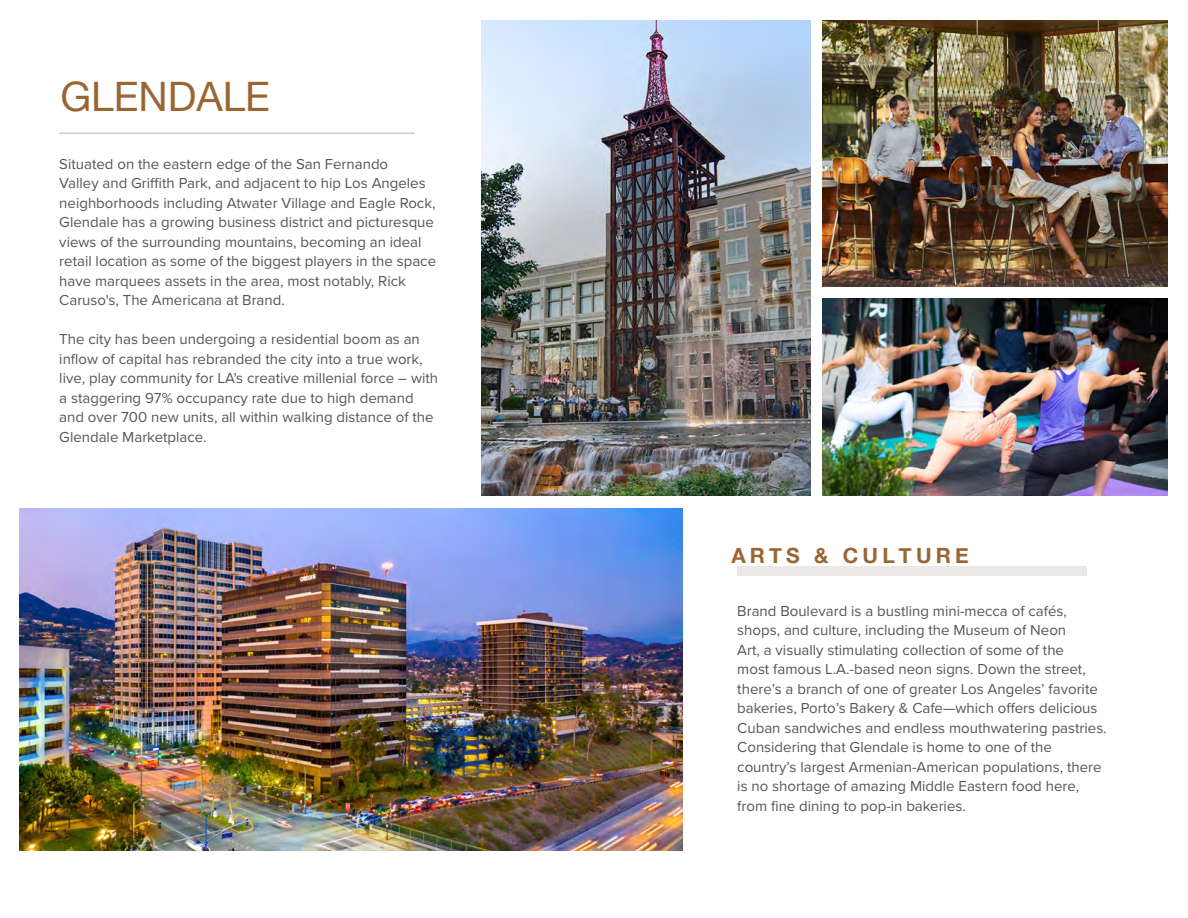
<style>
.page{position:relative;width:1188px;height:918px;background:#fff}
.page>*{position:absolute;margin:0;border:0;box-sizing:border-box;transform-origin:0 0}
.t1{font:40.65px "Helvetica Neue";color:#963}
.t2{font:700 21px "Helvetica Neue";letter-spacing:.2em;color:#963}
.t3{font:15px/19.5px "Proxima Nova";color:#54565b}
.t4{font:15px/19.5px "Proxima Nova";color:#53565a}
</style>
<div class="page">
<hr style="left:59px;top:133px;width:356px;height:1px;background:#ceccca">
<div style="left:737px;top:567px;width:350px;height:9px;background:#eae9e8"></div>
<img style="left:822px;top:20px;width:346px;height:266px">
<img style="left:823px;top:298px;width:345px;height:198px">
<img style="left:20px;top:508px;width:663px;height:342px">
<img style="left:482px;top:20px;width:328px;height:476px">
<p class="t1" style="left:60px;top:68px;width:211px">GLENDALE</p>
<p class="t3" style="left:59px;top:153px;width:378px">Situated on the eastern edge of the San Fernando<br>Valley and Griffith Park, and adjacent to hip Los Angeles neighborhoods including Atwater Village and Eagle Rock, Glendale has a growing business district and picturesque views of the surrounding mountains, becoming an ideal retail location as some of the biggest players in the space have marquees assets in the area, most notably, Rick Caruso's, The Americana at Brand.</p>
<p class="t3" style="left:59px;top:329px;width:380px">The city has been undergoing a residential boom as an inflow of capital has rebranded the city into a true work, live, play community for LA's creative millenial force – with a staggering 97% occupancy rate due to high demand and over 700 new units, all within walking distance of the Glendale Marketplace.</p>
<p class="t2" style="left:731px;top:539px;width:239px">ARTS &amp; CULTURE</p>
<p class="t4" style="left:737px;top:601px;width:371px">Brand Boulevard is a bustling mini-mecca of cafés, shops, and culture, including the Museum of Neon<br>Art, a visually stimulating collection of some of the<br>most famous L.A.-based neon signs. Down the street, there’s a branch of one of greater Los Angeles’ favorite bakeries, Porto’s Bakery &amp; Cafe—which offers delicious Cuban sandwiches and endless mouthwatering pastries.<br>Considering that Glendale is home to one of the country’s largest Armenian-American populations, there is no shortage of amazing Middle Eastern food here, from fine dining to pop-in bakeries.</p>
</div>
